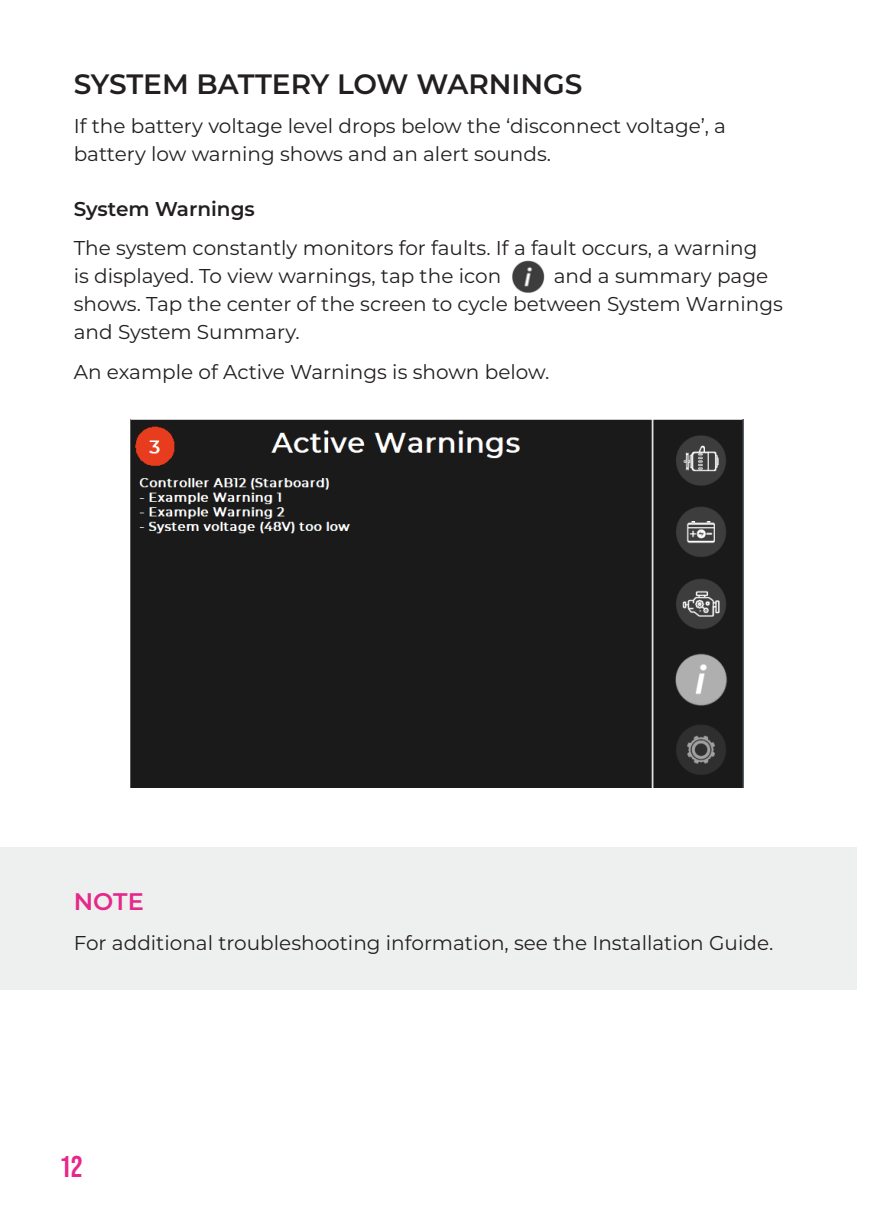
<style>
.page{position:relative;width:874px;height:1225px;background:#fff}
.page>*{position:absolute;margin:0;border:0;box-sizing:border-box;transform-origin:0 0}
.t1{font:700 30px "Bebas Neue Pro";color:#e6288a}
.t2{font:600 28px "Montserrat";color:#231f20}
.t3{font:600 24px "Montserrat";color:#e6288a}
.t4{font:20px/28px "Montserrat";color:#231f20}
.t5{font:600 20px "Montserrat";color:#231f20}
</style>
<div class="page">
<div style="left:0;top:847px;width:856px;height:143px;background:#eef0ef"></div>
<img style="left:512px;top:261px;width:32px;height:32px">
<img style="left:130px;top:420px;width:613px;height:367px">
<h2 class="t2" style="left:74px;top:70px;width:510px">SYSTEM BATTERY LOW WARNINGS</h2>
<p class="t4" style="left:74px;top:113px;width:653px">If the battery voltage level drops below the ‘disconnect voltage’, a battery low warning shows and an alert sounds.</p>
<p class="t5" style="left:74px;top:199px;width:182px">System Warnings</p>
<p class="t4" style="left:74px;top:235px;width:685px">The system constantly monitors for faults. If a fault occurs, a warning is displayed. To view warnings, tap the icon</p>
<p class="t4" style="left:74px;top:263px;width:710px;text-indent:479px">and a summary page shows. Tap the center of the screen to cycle between System Warnings and System Summary.</p>
<p class="t4" style="left:74px;top:358px;width:476px">An example of Active Warnings is shown below.</p>
<p class="t3" style="left:74px;top:890px;width:71px">NOTE</p>
<p class="t4" style="left:74px;top:930px;width:700px">For additional troubleshooting information, see the Installation Guide.</p>
<h1 class="t1" style="left:61px;top:1149px;width:23px">12</h1>
</div>
